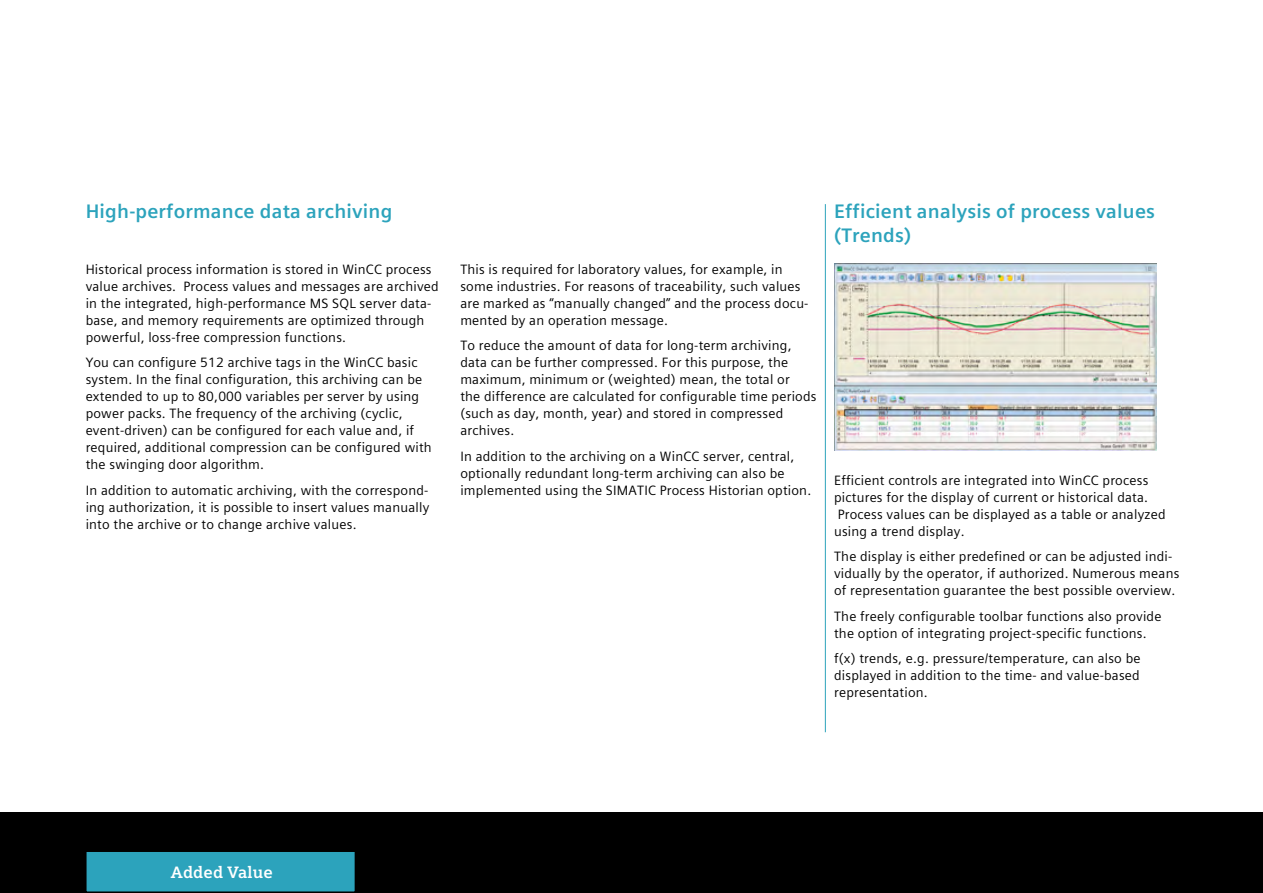
<style>
.page{position:relative;width:1263px;height:893px;background:#fff}
.page>*{position:absolute;margin:0;border:0;box-sizing:border-box;transform-origin:0 0}
.t1{font:700 19.5px/23.4px "Siemens Sans Global";letter-spacing:.01em;color:#2ca3bc}
.t2{font:700 16.5px "Siemens Slab";letter-spacing:.01em;color:#fff}
.t3{font:13.5px/17px "Siemens Sans Global";letter-spacing:.015em;color:#000}
</style>
<div class="page">
<div style="left:0;top:812px;width:1263px;height:38px;background:#000"></div>
<div style="left:0;top:850px;width:1263px;height:43px;background:#000"></div>
<div style="left:86px;top:851px;width:269px;height:41px;background:#2ca3bc"></div>
<div style="left:85px;top:850px;width:271px;height:43px;border:2px solid #000"></div>
<img style="left:834px;top:264px;width:323px;height:186px">
<hr style="left:825px;top:204px;width:1px;height:528px;background:#2ca3bc">
<h1 class="t1" style="left:86px;top:200px;width:308px">High-performance data archiving</h1>
<h1 class="t1" style="left:834px;top:200px;width:322px">Efficient analysis of process values (Trends)</h1>
<p class="t3" style="left:86px;top:260px;width:355px">Historical process information is stored in WinCC process value archives. Process values and messages are archived in the integrated, high-performance MS SQL server data&shy;base, and memory requirements are optimized through powerful, loss-free compression functions.</p>
<p class="t3" style="left:86px;top:354px;width:348px">You can configure 512 archive tags in the WinCC basic system. In the final configuration, this archiving can be extended to up to 80,000 variables per server by using power packs. The frequency of the archiving (cyclic, event-driven) can be configured for each value and, if required, additional compression can be configured with the swinging door algorithm.</p>
<p class="t3" style="left:86px;top:482px;width:345px;text-align:justify">In addition to automatic archiving, with the correspond&shy;ing authorization, it is possible to insert values manually into the archive or to change archive values.</p>
<p class="t3" style="left:460px;top:260px;width:350px">This is required for laboratory values, for example, in some industries. For reasons of traceability, such values are marked as “manually changed” and the process docu&shy;mented by an operation message.</p>
<p class="t3" style="left:460px;top:337px;width:358px">To reduce the amount of data for long-term archiving, data can be further compressed. For this purpose, the maximum, minimum or (weighted) mean, the total or<br>the difference are calculated for configurable time periods (such as day, month, year) and stored in compressed archives.</p>
<p class="t3" style="left:460px;top:448px;width:352px">In addition to the archiving on a WinCC server, central, optionally redundant long-term archiving can also be implemented using the SIMATIC Process Historian option.</p>
<p class="t3" style="left:834px;top:471px;width:333px">Efficient controls are integrated into WinCC process pictures for the display of current or historical data.<br>Process values can be displayed as a table or analyzed using a trend display.</p>
<p class="t3" style="left:834px;top:548px;width:347px">The display is either predefined or can be adjusted indi&shy;vidually by the operator, if authorized. Numerous means of representation guarantee the best possible overview.</p>
<p class="t3" style="left:834px;top:608px;width:329px">The freely configurable toolbar functions also provide the option of integrating project-specific functions.</p>
<p class="t3" style="left:834px;top:650px;width:308px;text-align:justify">f(x) trends, e.g. pressure/temperature, can also be displayed in addition to the time- and value-based representation.</p>
<p class="t2" style="left:171px;top:862px;width:103px">Added Value</p>
</div>
